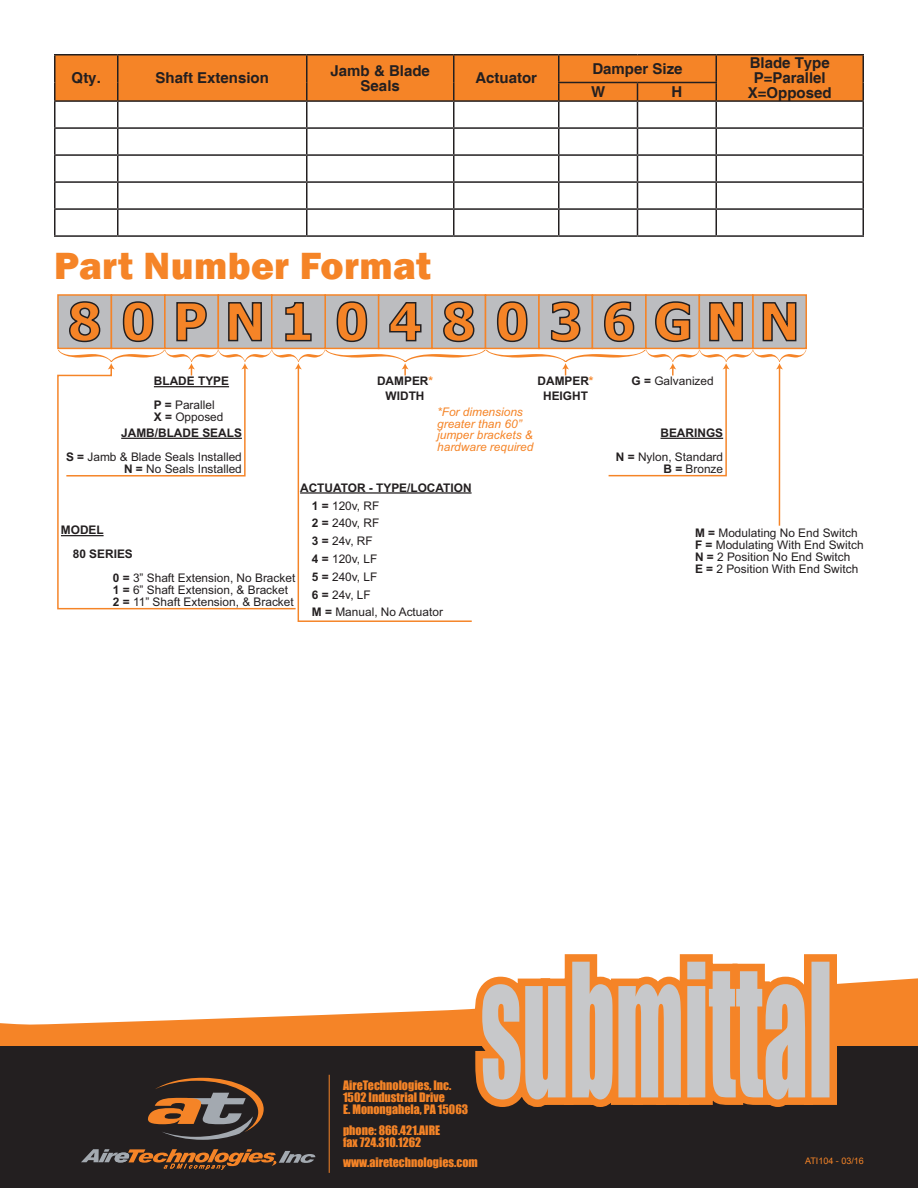
<style>
.page{position:relative;width:918px;height:1188px;background:#fff}
.page>*{position:absolute;margin:0;border:0;box-sizing:border-box;transform-origin:0 0}
.t1{font:800 39px "Franklin Gothic";letter-spacing:.01em;color:#f58427}
.t2{font:700 15px/15px "Helvetica";color:#231f20;text-align:center}
.t3{font:12px/12px "Impact";color:#f58427}
.t4{font:11.85px/17.9px "Arial";color:#231f20}
.t5{font:italic 11.85px/11.9px "Arial";color:#f58427}
.t6{font:700 11.85px/14.2px "Arial";color:#231f20;text-align:center}
.t7{font:9px "Arial";color:#f58427}
.s1{color:#f58427}
.s2{font-weight:400}
.s3{font-weight:700}
</style>
<div class="page">
<svg style="left:0;top:978px;width:918px;height:68px"></svg>
<div style="left:0;top:1046px;width:918px;height:142px;background:#231f20"></div>
<svg style="left:464px;top:954px;width:380px;height:153px"></svg>
<svg style="left:482px;top:962px;width:347px;height:138px;background:#d8b89f"></svg>
<svg style="left:148px;top:1078px;width:116px;height:62px"></svg>
<svg style="left:81px;top:1149px;width:234px;height:21px"></svg>
<hr style="left:329px;top:1075px;width:1px;height:98px;background:#f58427">
<svg style="left:297px;top:477px;width:175px;height:145px"></svg>
<svg style="left:57px;top:374px;width:239px;height:236px"></svg>
<hr style="left:779px;top:368px;width:1px;height:158px;background:#f58427">
<svg style="left:58px;top:350px;width:748px;height:127px"></svg>
<div style="left:58px;top:295px;width:53px;height:53px;background:#bcbdc0"></div>
<div style="left:57px;top:294px;width:55px;height:55px;border:1px solid #f58427"></div>
<svg style="left:69px;top:301px;width:32px;height:42px"></svg>
<div style="left:111px;top:295px;width:54px;height:53px;background:#bcbdc0"></div>
<div style="left:111px;top:294px;width:55px;height:55px;border:1px solid #f58427"></div>
<svg style="left:122px;top:301px;width:32px;height:42px"></svg>
<div style="left:165px;top:295px;width:53px;height:53px;background:#bcbdc0"></div>
<div style="left:164px;top:294px;width:55px;height:55px;border:1px solid #f58427"></div>
<svg style="left:176px;top:302px;width:31px;height:40px"></svg>
<div style="left:218px;top:295px;width:54px;height:53px;background:#bcbdc0"></div>
<div style="left:218px;top:294px;width:54px;height:55px;border:1px solid #f58427"></div>
<svg style="left:228px;top:302px;width:34px;height:40px"></svg>
<div style="left:753px;top:295px;width:53px;height:53px;background:#bcbdc0"></div>
<div style="left:752px;top:294px;width:55px;height:55px;border:1px solid #f58427"></div>
<svg style="left:762px;top:302px;width:35px;height:40px"></svg>
<div style="left:325px;top:295px;width:54px;height:53px;background:#bcbdc0"></div>
<div style="left:324px;top:294px;width:55px;height:55px;border:1px solid #f58427"></div>
<svg style="left:336px;top:301px;width:32px;height:42px"></svg>
<div style="left:379px;top:295px;width:53px;height:53px;background:#bcbdc0"></div>
<div style="left:378px;top:294px;width:55px;height:55px;border:1px solid #f58427"></div>
<svg style="left:389px;top:302px;width:33px;height:40px"></svg>
<div style="left:432px;top:295px;width:53px;height:53px;background:#bcbdc0"></div>
<div style="left:431px;top:294px;width:55px;height:55px;border:1px solid #f58427"></div>
<svg style="left:443px;top:301px;width:32px;height:42px"></svg>
<div style="left:486px;top:295px;width:53px;height:53px;background:#bcbdc0"></div>
<div style="left:485px;top:294px;width:55px;height:55px;border:1px solid #f58427"></div>
<svg style="left:497px;top:301px;width:31px;height:42px"></svg>
<div style="left:539px;top:295px;width:53px;height:53px;background:#bcbdc0"></div>
<div style="left:538px;top:294px;width:55px;height:55px;border:1px solid #f58427"></div>
<svg style="left:550px;top:301px;width:31px;height:42px"></svg>
<div style="left:592px;top:295px;width:54px;height:53px;background:#bcbdc0"></div>
<div style="left:592px;top:294px;width:55px;height:55px;border:1px solid #f58427"></div>
<svg style="left:604px;top:301px;width:31px;height:42px"></svg>
<div style="left:646px;top:295px;width:53px;height:53px;background:#bcbdc0"></div>
<div style="left:645px;top:294px;width:55px;height:55px;border:1px solid #f58427"></div>
<svg style="left:655px;top:301px;width:36px;height:42px"></svg>
<div style="left:272px;top:295px;width:53px;height:53px;background:#bcbdc0"></div>
<div style="left:271px;top:294px;width:55px;height:55px;border:1px solid #f58427"></div>
<svg style="left:285px;top:302px;width:27px;height:40px"></svg>
<hr style="left:300px;top:492px;width:172px;height:2px;background:#231f20">
<div style="left:699px;top:295px;width:54px;height:53px;background:#bcbdc0"></div>
<div style="left:699px;top:294px;width:55px;height:55px;border:1px solid #f58427"></div>
<svg style="left:709px;top:302px;width:34px;height:40px"></svg>
<hr style="left:54px;top:54px;width:64px;height:2px;background:#231f20">
<hr style="left:118px;top:54px;width:189px;height:2px;background:#231f20">
<hr style="left:307px;top:54px;width:147px;height:2px;background:#231f20">
<hr style="left:454px;top:54px;width:105px;height:2px;background:#231f20">
<hr style="left:559px;top:54px;width:79px;height:2px;background:#231f20">
<hr style="left:638px;top:54px;width:78px;height:2px;background:#231f20">
<hr style="left:716px;top:54px;width:148px;height:2px;background:#231f20">
<svg style="left:54px;top:55px;width:810px;height:180px"></svg>
<hr style="left:862px;top:210px;width:2px;height:25px;background:#231f20">
<hr style="left:54px;top:235px;width:64px;height:2px;background:#231f20">
<hr style="left:118px;top:235px;width:189px;height:2px;background:#231f20">
<hr style="left:307px;top:235px;width:147px;height:2px;background:#231f20">
<hr style="left:454px;top:235px;width:105px;height:2px;background:#231f20">
<hr style="left:559px;top:235px;width:79px;height:2px;background:#231f20">
<hr style="left:638px;top:235px;width:78px;height:2px;background:#231f20">
<hr style="left:716px;top:235px;width:148px;height:2px;background:#231f20">
<p class="t2" style="left:72px;top:71px;width:31px">Qty.</p>
<p class="t2" style="left:156px;top:71px;width:115px">Shaft Extension</p>
<p class="t2" style="left:331px;top:64px;width:101px">Jamb &amp; Blade<br>Seals</p>
<p class="t2" style="left:475px;top:71px;width:63px">Actuator</p>
<p class="t2" style="left:592px;top:62px;width:92px">Damper Size</p>
<p class="t2" style="left:750px;top:56px;width:82px">Blade Type</p>
<p class="t2" style="left:754px;top:71px;width:74px">P=Parallel</p>
<p class="t2" style="left:591px;top:85px;width:16px">W</p>
<p class="t2" style="left:671px;top:85px;width:12px">H</p>
<p class="t2" style="left:748px;top:86px;width:85px">X=Opposed</p>
<p class="t1" style="left:54px;top:241px;width:378px">Part Number Format</p>
<p class="t6" style="left:377px;top:375px;width:58px">DAMPER<span class="s1">*<br></span>WIDTH</p>
<p class="t6" style="left:538px;top:375px;width:58px">DAMPER<span class="s1">*<br></span>HEIGHT</p>
<p class="t6" style="left:154px;top:370px;width:77px;line-height:23.7px;text-align:left">BLADE TYPE<br>P = <span class="s2">Parallel</span></p>
<p class="t4" style="left:154px;top:408px;width:71px"><span class="s3">X =</span> Opposed</p>
<p class="t5" style="left:437px;top:406px;width:98px">*For dimensions greater than 60” jumper brackets &amp; hardware required</p>
<p class="t4" style="left:312px;top:479px;width:161px;text-indent:-12px"><span class="s3">ACTUATOR - TYPE/LOCATION<br>1 =</span> 120v, RF<br><span class="s3">2 =</span> 240v, RF<br><span class="s3">3 =</span> 24v, RF<br><span class="s3">4 =</span> 120v, LF<br><span class="s3">5 =</span> 240v, LF<br><span class="s3">6 =</span> 24v, LF<br><span class="s3">M =</span> Manual, No Actuator</p>
<p class="t4" style="left:66px;top:421px;width:177px;line-height:23.7px;text-align:right"><span class="s3">JAMB/BLADE SEALS<br>S =</span> Jamb &amp; Blade Seals Installed</p>
<p class="t4" style="left:124px;top:460px;width:119px"><span class="s3">N =</span> No Seals Installed</p>
<p class="t6" style="left:61px;top:523px;width:44px">MODEL</p>
<p class="t6" style="left:73px;top:547px;width:62px">80 SERIES</p>
<p class="t4" style="left:113px;top:569px;width:184px"><span class="s3">0 =</span> 3” Shaft Extension, No Bracket</p>
<p class="t4" style="left:113px;top:584px;width:182px;line-height:11.9px"><span class="s3">1 =</span> 6” Shaft Extension, &amp; Bracket<br><span class="s3">2 =</span> 11” Shaft Extension, &amp; Bracket</p>
<p class="t4" style="left:632px;top:372px;width:84px"><span class="s3">G =</span> Galvanized</p>
<p class="t4" style="left:616px;top:421px;width:109px;line-height:23.7px;text-align:right"><span class="s3">BEARINGS<br>N =</span> Nylon, Standard</p>
<p class="t4" style="left:663px;top:460px;width:61px"><span class="s3">B =</span> Bronze</p>
<p class="t4" style="left:695px;top:527px;width:170px;line-height:11.9px"><span class="s3">M =</span> Modulating No End Switch<br><span class="s3">F =</span> Modulating With End Switch<br><span class="s3">N =</span> 2 Position No End Switch<br><span class="s3">E =</span> 2 Position With End Switch</p>
<p class="t3" style="left:343px;top:1079px;width:127px">AireTechnologies, Inc.<br>1502 Industrial Drive<br>E. Monongahela, PA 15063</p>
<p class="t3" style="left:343px;top:1124px;width:99px">phone: 866.421.AIRE fax 724.310.1262</p>
<p class="t3" style="left:343px;top:1156px;width:136px">www.airetechnologies.com</p>
<p class="t7" style="left:805px;top:1155px;width:60px">ATI104 - 03/16</p>
</div>
